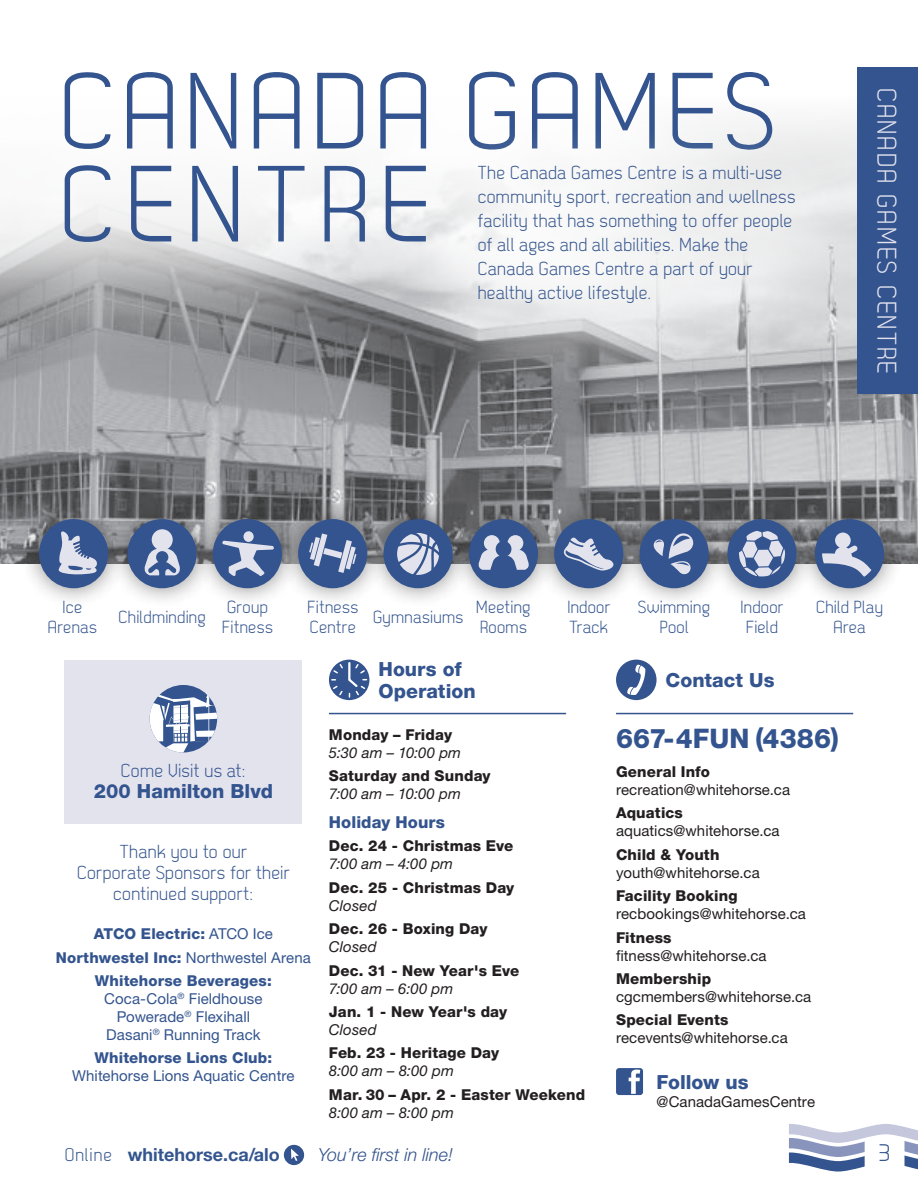
<style>
.page{position:relative;width:918px;height:1188px;background:#fff}
.page>*{position:absolute;margin:0;border:0;box-sizing:border-box;transform-origin:0 0}
.t1{font:108px/93px "Dekar";letter-spacing:.06em;color:#33548e}
.t2{font:27px "Dekar";letter-spacing:.075em;color:#e3e3ee}
.t3{font:800 27px "Helvetica Neue LT Std";color:#33548e}
.t4{font:24px "Dekar";color:#33548e}
.t5{font:800 19.5px/21.8px "Helvetica Neue LT Std";color:#33548e}
.t6{font:18.75px/24px "Dekar";letter-spacing:.015em;color:#33548e}
.t7{font:700 18px "Helvetica Neue LT Std";color:#33548e}
.t8{font:italic 300 18px "Helvetica Neue LT Std";color:#33548e}
.t9{font:17.55px/19.5px "Dekar";letter-spacing:.015em;color:#33548e;text-align:center}
.t10{font:800 16.5px "Helvetica Neue LT Std";letter-spacing:.005em;color:#33548e}
.t11{font:800 15px "Helvetica Neue LT Std";letter-spacing:.01em;color:#231f20}
.t12{font:15px "Helvetica Neue LT Std";letter-spacing:.005em;color:#231f20}
.t13{font:italic 15px "Helvetica Neue LT Std";letter-spacing:.015em;color:#231f20}
.t14{font:800 15px/23.4px "Helvetica Neue LT Std";letter-spacing:.01em;color:#33548e;text-align:center}
.t15{font:15px/18px "Helvetica Neue LT Std";letter-spacing:.005em;color:#33548e;text-align:center}
.s1{font-weight:400}
.s2{font-family:"Dekar";font-weight:400;font-size:18.3px}
</style>
<div class="page">
<img style="left:0;top:120px;width:918px;height:444px">
<div style="left:0;top:0;width:751px;height:379px;background:#fff;opacity:.8"></div>
<div style="left:413px;top:121px;width:459px;height:280px;background:#fff;opacity:.6"></div>
<svg style="left:329px;top:660px;width:40px;height:40px"></svg>
<svg style="left:332px;top:661px;width:35px;height:36px"></svg>
<div style="left:65px;top:661px;width:237px;height:163px;background:#e3e3ee"></div>
<div style="left:150px;top:685px;width:67px;height:67px;background:#33548e;border-radius:50%"></div>
<svg style="left:150px;top:695px;width:67px;height:57px"></svg>
<div style="left:616px;top:660px;width:41px;height:40px;background:#33548e;border-radius:50%"></div>
<svg style="left:627px;top:665px;width:18px;height:30px"></svg>
<hr style="left:329px;top:713px;width:237px;height:1px;background:#33548e">
<hr style="left:616px;top:713px;width:237px;height:1px;background:#33548e">
<svg style="left:616px;top:1068px;width:27px;height:27px"></svg>
<svg style="left:789px;top:1124px;width:129px;height:48px"></svg>
<div style="left:19px;top:499px;width:109px;height:109px;background:#231f20;opacity:.5"></div>
<div style="left:39px;top:519px;width:69px;height:69px;background:#33548e;border-radius:50%"></div>
<div style="left:794px;top:499px;width:110px;height:109px;background:#231f20;opacity:.5"></div>
<div style="left:815px;top:519px;width:69px;height:69px;background:#33548e;border-radius:50%"></div>
<div style="left:619px;top:499px;width:110px;height:109px;background:#231f20;opacity:.5"></div>
<div style="left:640px;top:519px;width:69px;height:69px;background:#33548e;border-radius:50%"></div>
<div style="left:534px;top:499px;width:109px;height:109px;background:#231f20;opacity:.5"></div>
<div style="left:554px;top:519px;width:69px;height:69px;background:#33548e;border-radius:50%"></div>
<div style="left:448px;top:499px;width:110px;height:109px;background:#231f20;opacity:.5"></div>
<div style="left:469px;top:519px;width:69px;height:69px;background:#33548e;border-radius:50%"></div>
<div style="left:363px;top:499px;width:110px;height:109px;background:#231f20;opacity:.5"></div>
<div style="left:383px;top:519px;width:70px;height:69px;background:#33548e;border-radius:50%"></div>
<div style="left:278px;top:499px;width:109px;height:109px;background:#231f20;opacity:.5"></div>
<div style="left:298px;top:519px;width:69px;height:69px;background:#33548e;border-radius:50%"></div>
<div style="left:192px;top:499px;width:110px;height:109px;background:#231f20;opacity:.5"></div>
<div style="left:213px;top:519px;width:69px;height:69px;background:#33548e;border-radius:50%"></div>
<div style="left:107px;top:499px;width:110px;height:109px;background:#231f20;opacity:.5"></div>
<div style="left:127px;top:519px;width:70px;height:69px;background:#33548e;border-radius:50%"></div>
<svg style="left:397px;top:533px;width:42px;height:42px"></svg>
<svg style="left:309px;top:533px;width:48px;height:40px"></svg>
<svg style="left:59px;top:531px;width:38px;height:43px"></svg>
<svg style="left:653px;top:533px;width:40px;height:42px"></svg>
<svg style="left:564px;top:537px;width:49px;height:34px"></svg>
<svg style="left:144px;top:529px;width:36px;height:46px"></svg>
<svg style="left:478px;top:535px;width:51px;height:35px"></svg>
<svg style="left:222px;top:531px;width:52px;height:45px"></svg>
<svg style="left:822px;top:533px;width:49px;height:44px"></svg>
<div style="left:707px;top:499px;width:110px;height:109px;background:#231f20;opacity:.5"></div>
<div style="left:727px;top:519px;width:70px;height:69px;background:#33548e;border-radius:50%"></div>
<svg style="left:739px;top:531px;width:46px;height:45px"></svg>
<div style="left:857px;top:68px;width:61px;height:326px;background:#33548e"></div>
<svg style="left:284px;top:1145px;width:20px;height:20px"></svg>
<h1 class="t1" style="left:59px;top:69px;width:717px">CANADA GAMES<br>CENTRE</h1>
<p class="t6" style="left:478px;top:161px;width:319px">The Canada Games Centre is a multi-use community sport, recreation and wellness facility that has something to offer people of all ages and all abilities. Make the Canada Games Centre a part of your healthy active lifestyle.</p>
<h2 class="t2" style="left:900px;top:88px;width:288px;rotate:90deg">CANADA GAMES CENTRE</h2>
<p class="t9" style="left:638px;top:598px;width:74px">Swimming<br>Pool</p>
<p class="t9" style="left:48px;top:598px;width:51px">Ice<br>Arenas</p>
<p class="t9" style="left:119px;top:608px;width:89px">Childminding</p>
<p class="t9" style="left:222px;top:598px;width:52px;text-align:left">Group<br>Fitness</p>
<p class="t9" style="left:308px;top:598px;width:52px;text-align:left">Fitness<br>Centre</p>
<p class="t9" style="left:476px;top:598px;width:56px;text-align:left">Meeting<br>Rooms</p>
<p class="t9" style="left:373px;top:608px;width:92px">Gymnasiums</p>
<p class="t9" style="left:567px;top:598px;width:45px;text-align:left">Indoor<br>Track</p>
<p class="t9" style="left:741px;top:598px;width:45px">Indoor<br>Field</p>
<p class="t9" style="left:816px;top:598px;width:68px">Child Play<br>Area</p>
<p class="t6" style="left:121px;top:759px;width:126px">Come Visit us at:</p>
<p class="t5" style="left:94px;top:781px;width:181px">200 Hamilton Blvd</p>
<p class="t6" style="left:77px;top:841px;width:214px;line-height:21px;text-align:center">Thank you to our<br>Corporate Sponsors for their continued support:</p>
<p class="t14" style="left:56px;top:922px;width:257px">ATCO Electric: <span class="s1">ATCO Ice<br></span>Northwestel Inc: <span class="s1">Northwestel Arena<br></span>Whitehorse Beverages:</p>
<p class="t15" style="left:104px;top:989px;width:160px">Coca-Cola<sup>®</sup> Fieldhouse<br>Powerade<sup>®</sup> Flexihall<br>Dasani<sup>®</sup> Running Track</p>
<p class="t14" style="left:95px;top:1046px;width:179px">Whitehorse Lions Club:</p>
<p class="t15" style="left:72px;top:1067px;width:224px">Whitehorse Lions Aquatic Centre</p>
<p class="t5" style="left:379px;top:659px;width:99px">Hours of<br>Operation</p>
<p class="t11" style="left:329px;top:725px;width:125px">Monday – Friday</p>
<p class="t13" style="left:329px;top:743px;width:134px">5:30 am – 10:00 pm</p>
<p class="t11" style="left:329px;top:767px;width:163px">Saturday and Sunday</p>
<p class="t13" style="left:329px;top:785px;width:133px">7:00 am – 10:00 pm</p>
<p class="t10" style="left:329px;top:812px;width:118px">Holiday Hours</p>
<p class="t11" style="left:329px;top:837px;width:186px">Dec. 24 - Christmas Eve</p>
<p class="t13" style="left:329px;top:855px;width:126px">7:00 am – 4:00 pm</p>
<p class="t11" style="left:329px;top:878px;width:187px">Dec. 25 - Christmas Day</p>
<p class="t13" style="left:329px;top:896px;width:49px">Closed</p>
<p class="t11" style="left:329px;top:920px;width:160px">Dec. 26 - Boxing Day</p>
<p class="t13" style="left:329px;top:938px;width:49px">Closed</p>
<p class="t11" style="left:329px;top:961px;width:192px">Dec. 31 - New Year's Eve</p>
<p class="t13" style="left:329px;top:979px;width:126px">7:00 am – 6:00 pm</p>
<p class="t11" style="left:329px;top:1003px;width:180px">Jan. 1 - New Year's day</p>
<p class="t13" style="left:329px;top:1021px;width:49px">Closed</p>
<p class="t11" style="left:329px;top:1044px;width:172px">Feb. 23 - Heritage Day</p>
<p class="t13" style="left:329px;top:1062px;width:126px">8:00 am – 8:00 pm</p>
<p class="t11" style="left:329px;top:1085px;width:258px">Mar. 30 – Apr. 2 - Easter Weekend</p>
<p class="t13" style="left:329px;top:1103px;width:126px">8:00 am – 8:00 pm</p>
<p class="t5" style="left:666px;top:669px;width:110px">Contact Us</p>
<h2 class="t3" style="left:616px;top:723px;width:224px">667-4FUN (4386)</h2>
<p class="t11" style="left:616px;top:763px;width:96px">General Info</p>
<p class="t12" style="left:616px;top:781px;width:176px">recreation@whitehorse.ca</p>
<p class="t11" style="left:616px;top:804px;width:68px">Aquatics</p>
<p class="t12" style="left:616px;top:822px;width:165px">aquatics@whitehorse.ca</p>
<p class="t11" style="left:616px;top:846px;width:105px">Child &amp; Youth</p>
<p class="t12" style="left:616px;top:864px;width:145px">youth@whitehorse.ca</p>
<p class="t11" style="left:616px;top:887px;width:123px">Facility Booking</p>
<p class="t12" style="left:616px;top:905px;width:191px">recbookings@whitehorse.ca</p>
<p class="t11" style="left:616px;top:928px;width:57px">Fitness</p>
<p class="t12" style="left:616px;top:946px;width:152px">fitness@whitehorse.ca</p>
<p class="t11" style="left:616px;top:970px;width:97px">Membership</p>
<p class="t12" style="left:616px;top:988px;width:197px">cgcmembers@whitehorse.ca</p>
<p class="t11" style="left:616px;top:1011px;width:114px">Special Events</p>
<p class="t12" style="left:616px;top:1029px;width:173px">recevents@whitehorse.ca</p>
<p class="t5" style="left:657px;top:1071px;width:94px">Follow us</p>
<p class="t12" style="left:657px;top:1092px;width:160px">@CanadaGamesCentre</p>
<p class="t7" style="left:65px;top:1143px;width:216px"><span class="s2">Online</span> whitehorse.ca/alo</p>
<p class="t8" style="left:318px;top:1144px;width:137px">You’re first in line!</p>
<p class="t4" style="left:879px;top:1141px;width:13px">3</p>
</div>
